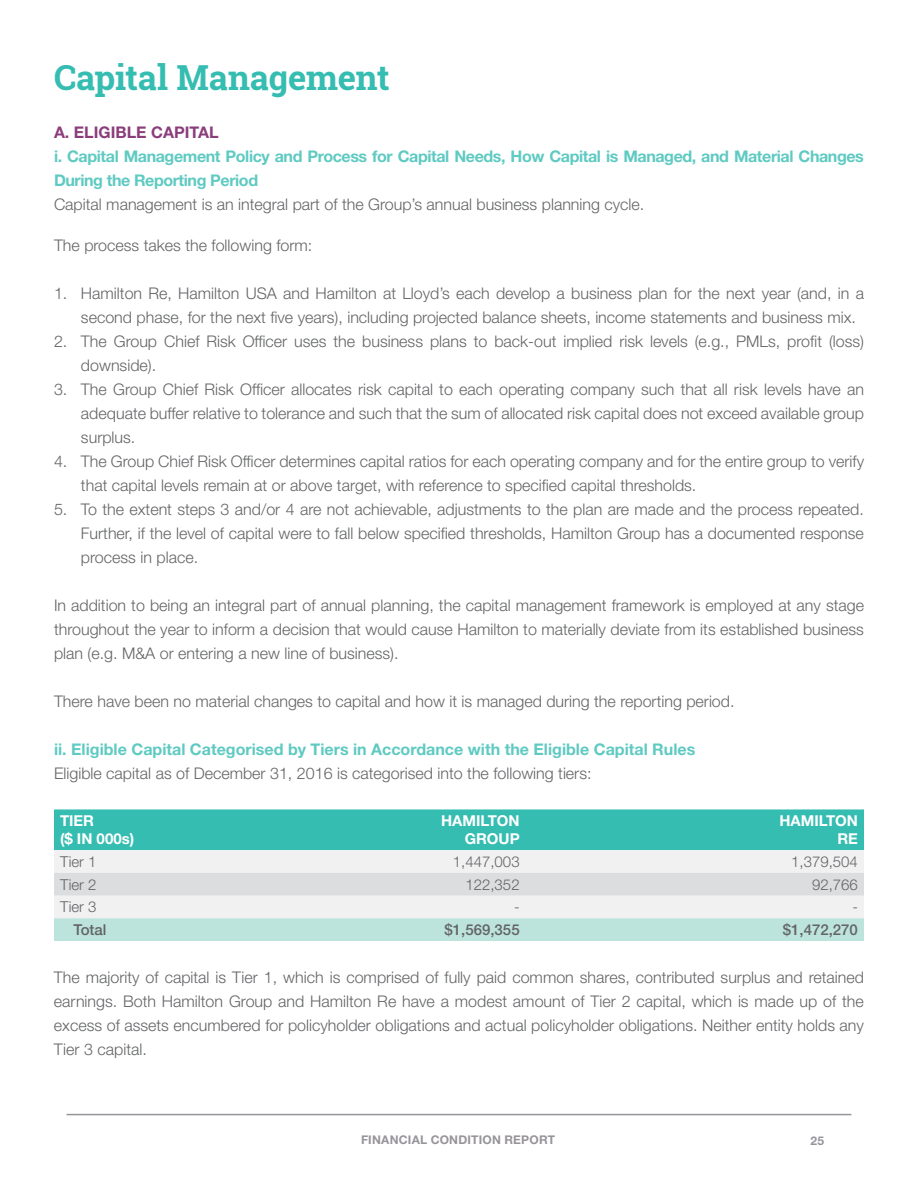
<style>
.page{position:relative;width:918px;height:1188px;background:#fff}
.page>*{position:absolute;margin:0;border:0;box-sizing:border-box;transform-origin:0 0}
.t1{font:700 34.5px "Roboto Slab";letter-spacing:-.01em;color:#36bdb2}
.t2{font:300 16.05px/24px "Helvetica Neue LT Std";color:#636466;text-align:justify}
.t3{font:700 16.05px/24px "Helvetica Neue LT Std";letter-spacing:-.025em;color:#5ecac2}
.t4{font:700 16.05px "Helvetica Neue LT Std";color:#5ecac2}
.t5{font:700 16.05px "Helvetica Neue LT Std";color:#8b3d7b}
.t6{font:300 15px "Helvetica Neue LT Std";color:#636466}
.t7{font:700 15px/18px "Helvetica Neue LT Std";color:#fff;text-align:right}
.t8{font:500 15px "Helvetica Neue LT Std";color:#636466}
.t9{font:700 12px "Helvetica Neue LT Std";letter-spacing:.02em;color:#97949a}
</style>
<div class="page">
<hr style="left:67px;top:1114px;width:784px;height:1px;background:#97949a">
<div style="left:54px;top:809px;width:810px;height:41px;background:#36bdb2"></div>
<div style="left:54px;top:850px;width:810px;height:68px;background:#f1f1f2"></div>
<div style="left:54px;top:873px;width:810px;height:23px;background:#dcddde"></div>
<div style="left:54px;top:918px;width:810px;height:23px;background:#bce3dc"></div>
<h1 class="t1" style="left:54px;top:54px;width:337px">Capital Management</h1>
<p class="t5" style="left:54px;top:123px;width:166px">A. ELIGIBLE CAPITAL</p>
<p class="t3" style="left:54px;top:144px;width:811px">i. Capital Management Policy and Process for Capital Needs, How Capital is Managed, and Material Changes<br>During the Reporting Period</p>
<p class="t2" style="left:54px;top:192px;width:592px">Capital management is an integral part of the Group’s annual business planning cycle.</p>
<p class="t2" style="left:54px;top:233px;width:260px">The process takes the following form:</p>
<p class="t2" style="left:81px;top:281px;width:785px;text-indent:-27px">1. Hamilton Re, Hamilton USA and Hamilton at Lloyd’s each develop a business plan for the next year (and, in a second phase, for the next five years), including projected balance sheets, income statements and business mix.</p>
<p class="t2" style="left:81px;top:329px;width:785px;text-indent:-27px">2. The Group Chief Risk Officer uses the business plans to back-out implied risk levels (e.g., PMLs, profit (loss) downside).</p>
<p class="t2" style="left:81px;top:377px;width:785px;text-indent:-27px">3. The Group Chief Risk Officer allocates risk capital to each operating company such that all risk levels have an adequate buffer relative to tolerance and such that the sum of allocated risk capital does not exceed available group surplus.</p>
<p class="t2" style="left:81px;top:449px;width:785px;text-indent:-27px">4. The Group Chief Risk Officer determines capital ratios for each operating company and for the entire group to verify that capital levels remain at or above target, with reference to specified capital thresholds.</p>
<p class="t2" style="left:81px;top:497px;width:784px;text-indent:-27px">5. To the extent steps 3 and/or 4 are not achievable, adjustments to the plan are made and the process repeated.<br>Further, if the level of capital were to fall below specified thresholds, Hamilton Group has a documented response process in place.</p>
<p class="t2" style="left:54px;top:593px;width:812px">In addition to being an integral part of annual planning, the capital management framework is employed at any stage throughout the year to inform a decision that would cause Hamilton to materially deviate from its established business plan (e.g. M&amp;A or entering a new line of business).</p>
<p class="t2" style="left:54px;top:689px;width:682px">There have been no material changes to capital and how it is managed during the reporting period.</p>
<p class="t4" style="left:54px;top:740px;width:643px">ii. Eligible Capital Categorised by Tiers in Accordance with the Eligible Capital Rules</p>
<p class="t2" style="left:54px;top:761px;width:539px">Eligible capital as of December 31, 2016 is categorised into the following tiers:</p>
<p class="t7" style="left:60px;top:811px;width:76px;text-align:left">TIER<br>($ IN 000s)</p>
<p class="t7" style="left:441px;top:811px;width:80px">HAMILTON<br>GROUP</p>
<p class="t7" style="left:779px;top:811px;width:80px">HAMILTON<br>RE</p>
<p class="t6" style="left:60px;top:852px;width:38px">Tier 1</p>
<p class="t6" style="left:453px;top:852px;width:68px">1,447,003</p>
<p class="t6" style="left:791px;top:852px;width:68px">1,379,504</p>
<p class="t6" style="left:60px;top:875px;width:38px">Tier 2</p>
<p class="t6" style="left:465px;top:875px;width:56px">122,352</p>
<p class="t6" style="left:812px;top:875px;width:47px">92,766</p>
<p class="t6" style="left:60px;top:898px;width:38px">Tier 3</p>
<p class="t6" style="left:514px;top:898px;width:7px">-</p>
<p class="t6" style="left:852px;top:898px;width:7px">-</p>
<p class="t8" style="left:74px;top:921px;width:35px">Total</p>
<p class="t8" style="left:445px;top:921px;width:77px">$1,569,355</p>
<p class="t8" style="left:783px;top:921px;width:77px">$1,472,270</p>
<p class="t2" style="left:54px;top:965px;width:812px">The majority of capital is Tier 1, which is comprised of fully paid common shares, contributed surplus and retained earnings. Both Hamilton Group and Hamilton Re have a modest amount of Tier 2 capital, which is made up of the excess of assets encumbered for policyholder obligations and actual policyholder obligations. Neither entity holds any Tier 3 capital.</p>
<p class="t9" style="left:361px;top:1132px;width:196px">FINANCIAL CONDITION REPORT</p>
<p class="t9" style="left:810px;top:1133px;width:15px">25</p>
</div>
